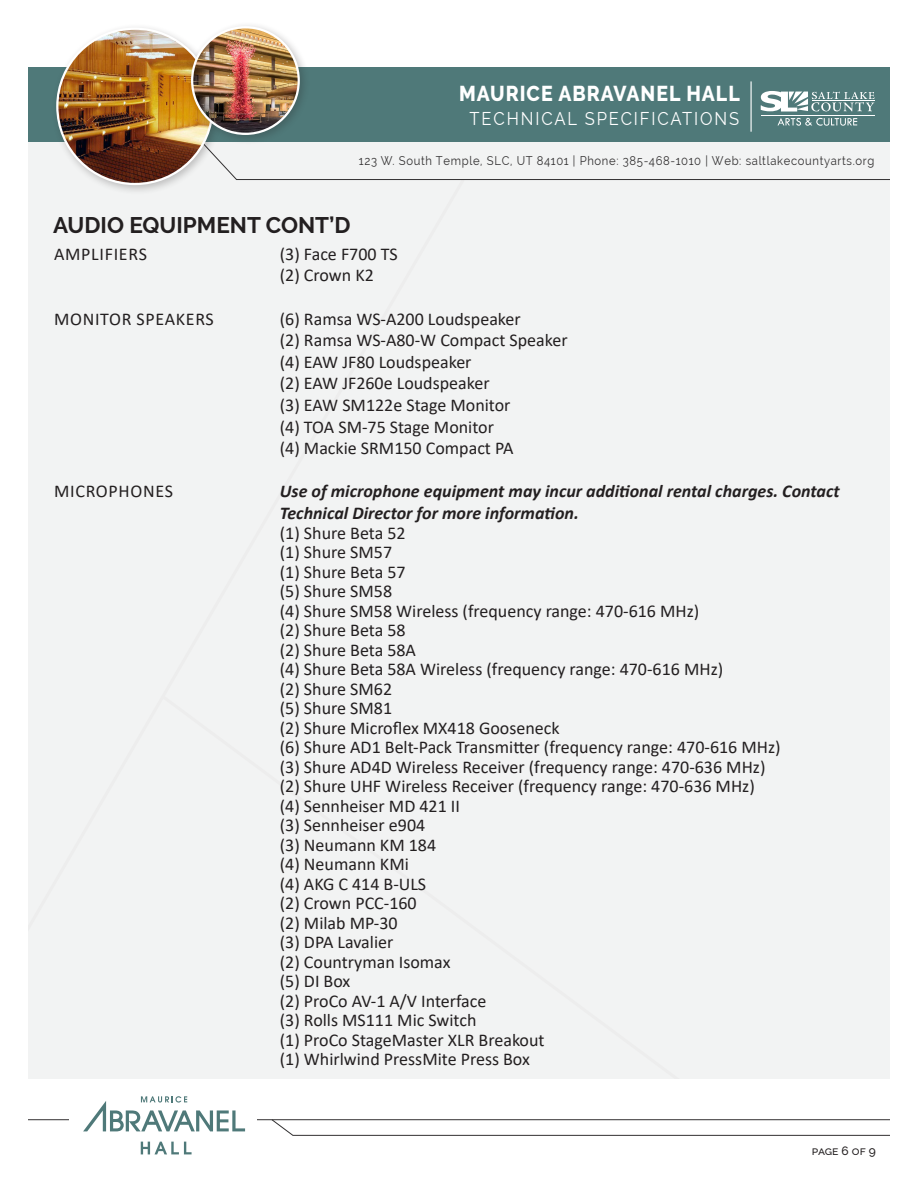
<style>
.page{position:relative;width:918px;height:1188px;background:#fff}
.page>*{position:absolute;margin:0;border:0;box-sizing:border-box;transform-origin:0 0}
.t1{font:700 22.5px "Raleway";color:#231f20}
.t2{font:800 21.45px "Raleway";letter-spacing:.05em;color:#fff;scale:.91 1}
.t3{font:18.15px "Raleway";letter-spacing:.11em;color:#fff;scale:.91 1}
.t4{font:18px/19.5px "Calibri";color:#231f20}
.t5{font:italic 700 18px/21.6px "Calibri";color:#231f20}
.t6{font:18px "Calibri";letter-spacing:.04em;color:#231f20}
.t7{font:12.3px "Raleway";letter-spacing:.06em;color:#323031;scale:.91 1}
.t8{font:500 12px "Raleway";letter-spacing:-.01em;color:#231f20}
</style>
<div class="page">
<div style="left:21px;top:142px;width:885px;height:940px;background:#f2f3f3"></div>
<hr style="left:0;top:1119px;width:918px;height:1px;background:#323031">
<div style="left:14px;top:67px;width:903px;height:75px;background:#4f7979"></div>
<svg style="left:761px;top:91px;width:113px;height:21px"></svg>
<hr style="left:812px;top:100px;width:62px;height:1px;background:#fff">
<hr style="left:761px;top:115px;width:113px;height:1px;background:#fff">
<svg style="left:224px;top:118px;width:666px;height:62px"></svg>
<hr style="left:751px;top:81px;width:1px;height:51px;background:#fff">
<div style="left:51px;top:23px;width:173px;height:172px;background:#231f20;opacity:.25"></div>
<img style="left:57px;top:29px;width:156px;height:155px;border-radius:78px">
<svg style="left:271px;top:1119px;width:647px;height:17px"></svg>
<div style="left:890px;top:0;width:27px;height:1188px;background:#fff"></div>
<div style="left:5px;top:1079px;width:907px;height:28px;background:#fff"></div>
<div style="left:70px;top:1106px;width:187px;height:51px;background:#fff"></div>
<svg style="left:141px;top:1142px;width:51px;height:12px"></svg>
<svg style="left:83px;top:1096px;width:162px;height:35px"></svg>
<div style="left:186px;top:21px;width:124px;height:124px;background:#231f20;opacity:.25"></div>
<img style="left:192px;top:27px;width:107px;height:107px;border-radius:53px">
<div style="left:191px;top:26px;width:109px;height:109px;border:2px solid #fff;border-radius:50%"></div>
<div style="left:0;top:0;width:28px;height:1188px;background:#fff"></div>
<p class="t2" style="left:459px;top:82px;width:310px">MAURICE ABRAVANEL HALL</p>
<p class="t3" style="left:470px;top:108px;width:298px">TECHNICAL SPECIFICATIONS</p>
<p class="t7" style="left:359px;top:153px;width:568px">123 W. South Temple, SLC, UT 84101 | Phone: 385-468-1010 | Web: saltlakecountyarts.org</p>
<p class="t1" style="left:53px;top:212px;width:299px">AUDIO EQUIPMENT CONT’D</p>
<p class="t6" style="left:54px;top:241px;width:94px">AMPLIFIERS</p>
<p class="t4" style="left:280px;top:243px;width:119px;line-height:21.6px">(3) Face F700 TS (2) Crown K2</p>
<p class="t4" style="left:280px;top:307px;width:289px;line-height:21.6px">(6) Ramsa WS-A200 Loudspeaker<br>(2) Ramsa WS-A80-W Compact Speaker (4) EAW JF80 Loudspeaker<br>(2) EAW JF260e Loudspeaker<br>(3) EAW SM122e Stage Monitor<br>(4) TOA SM-75 Stage Monitor<br>(4) Mackie SRM150 Compact PA</p>
<p class="t5" style="left:280px;top:480px;width:561px">Use of microphone equipment may incur additional rental charges. Contact<br>Technical Director for more information.</p>
<p class="t4" style="left:280px;top:522px;width:502px">(1) Shure Beta 52<br>(1) Shure SM57<br>(1) Shure Beta 57<br>(5) Shure SM58<br>(4) Shure SM58 Wireless (frequency range: 470-616 MHz)<br>(2) Shure Beta 58<br>(2) Shure Beta 58A<br>(4) Shure Beta 58A Wireless (frequency range: 470-616 MHz)<br>(2) Shure SM62<br>(5) Shure SM81<br>(2) Shure Microflex MX418 Gooseneck<br>(6) Shure AD1 Belt-Pack Transmitter (frequency range: 470-616 MHz) (3) Shure AD4D Wireless Receiver (frequency range: 470-636 MHz) (2) Shure UHF Wireless Receiver (frequency range: 470-636 MHz)<br>(4) Sennheiser MD 421 II<br>(3) Sennheiser e904<br>(3) Neumann KM 184<br>(4) Neumann KMi<br>(4) AKG C 414 B-ULS<br>(2) Crown PCC-160<br>(2) Milab MP-30<br>(3) DPA Lavalier<br>(2) Countryman Isomax<br>(5) DI Box<br>(2) ProCo AV-1 A/V Interface<br>(3) Rolls MS111 Mic Switch<br>(1) ProCo StageMaster XLR Breakout<br>(1) Whirlwind PressMite Press Box</p>
<p class="t6" style="left:54px;top:306px;width:161px">MONITOR SPEAKERS</p>
<p class="t6" style="left:54px;top:479px;width:120px">MICROPHONES</p>
<p class="t8" style="left:812px;top:1144px;width:65px">page 6 of 9</p>
</div>
